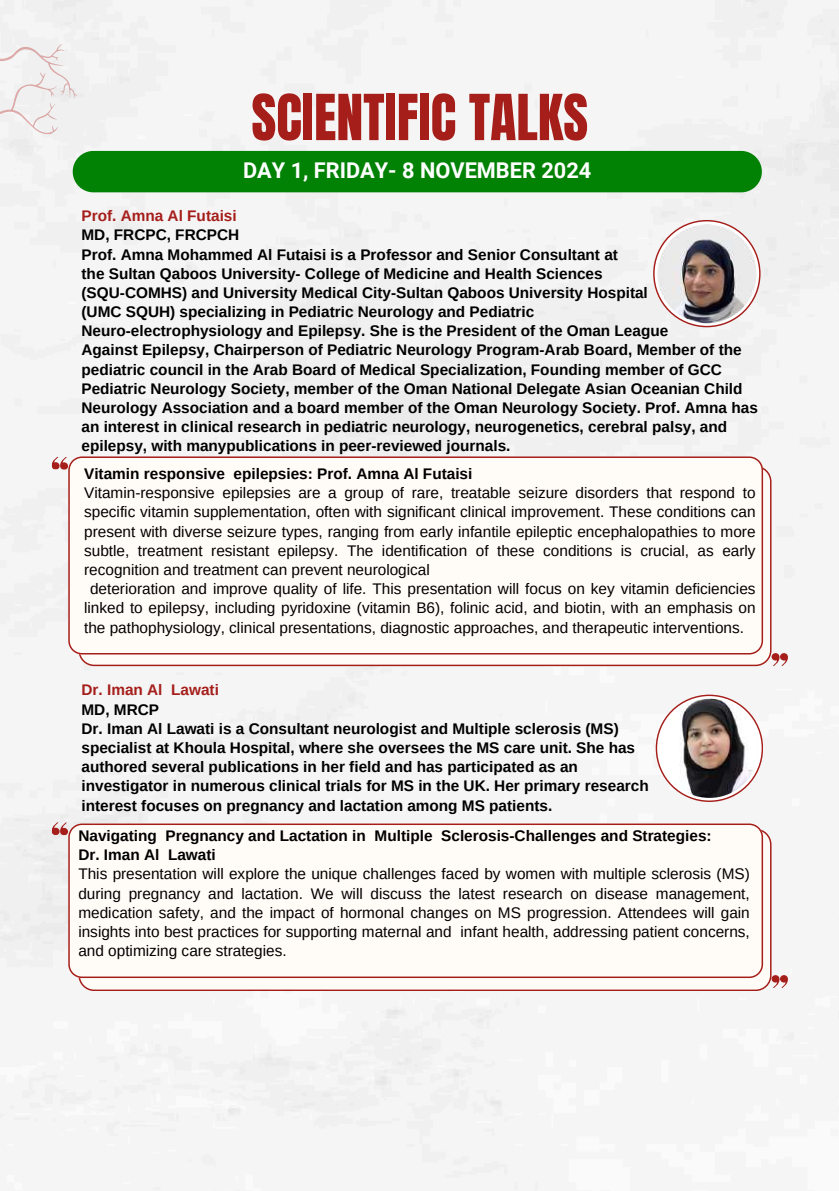
<style>
.page{position:relative;width:839px;height:1191px;background:#fff}
.page>*{position:absolute;margin:0;border:0;box-sizing:border-box;transform-origin:0 0}
.t1{font:54px "Anton";color:#a51e1a}
.t2{font:700 21.8px "Roboto";color:#fff}
.t3{font:700 15.4px/19.2px "Arimo";color:#000}
.t4{font:15.4px/19.2px "Arimo";color:#000;text-align:justify}
.t5{font:700 15.4px "Arimo";color:#a51e1a}
</style>
<div class="page">
<div style="left:0;top:0;width:838px;height:1191px;background:#f5f5f5"></div>
<div style="left:73px;top:151px;width:688px;height:41px;background:#028204"></div>
<svg style="left:78px;top:466px;width:693px;height:200px"></svg>
<svg style="left:68px;top:456px;width:695px;height:198px"></svg>
<svg style="left:51px;top:457px;width:17px;height:13px"></svg>
<svg style="left:771px;top:653px;width:17px;height:13px"></svg>
<svg style="left:78px;top:829px;width:693px;height:162px"></svg>
<svg style="left:68px;top:824px;width:695px;height:154px"></svg>
<svg style="left:51px;top:822px;width:17px;height:13px"></svg>
<svg style="left:771px;top:975px;width:17px;height:13px"></svg>
<svg style="left:653px;top:220px;width:107px;height:107px"></svg>
<svg style="left:654px;top:221px;width:105px;height:105px"></svg>
<img style="left:657px;top:224px;width:99px;height:99px;border-radius:50%">
<svg style="left:655px;top:695px;width:108px;height:107px"></svg>
<svg style="left:657px;top:696px;width:104px;height:105px"></svg>
<img style="left:659px;top:699px;width:100px;height:99px;border-radius:50%">
<svg style="left:0;top:35px;width:84px;height:103px"></svg>
<h1 class="t1" style="left:251px;top:79px;width:338px">SCIENTIFIC TALKS</h1>
<h2 class="t2" style="left:243px;top:158px;width:350px">DAY 1, FRIDAY- 8 NOVEMBER 2024</h2>
<p class="t5" style="left:81px;top:207px;width:157px">Prof. Amna Al Futaisi</p>
<p class="t3" style="left:81px;top:225px;width:677px">MD, FRCPC, FRCPCH<br>Prof. Amna Mohammed Al Futaisi is a Professor and Senior Consultant at<br>the Sultan Qaboos University- College of Medicine and Health Sciences<br>(SQU-COMHS) and University Medical City-Sultan Qaboos University Hospital<br>(UMC SQUH) specializing in Pediatric Neurology and Pediatric<br>Neuro-electrophysiology and Epilepsy. She is the President of the Oman League<br>Against Epilepsy, Chairperson of Pediatric Neurology Program-Arab Board, Member of the pediatric council in the Arab Board of Medical Specialization, Founding member of GCC Pediatric Neurology Society, member of the Oman National Delegate Asian Oceanian Child Neurology Association and a board member of the Oman Neurology Society. Prof. Amna has an interest in clinical research in pediatric neurology, neurogenetics, cerebral palsy, and epilepsy, with manypublications in peer-reviewed journals.</p>
<p class="t3" style="left:84px;top:464px;width:390px">Vitamin responsive epilepsies: Prof. Amna Al Futaisi</p>
<p class="t4" style="left:84px;top:483px;width:673px">Vitamin-responsive epilepsies are a group of rare, treatable seizure disorders that respond to</p>
<p class="t4" style="left:84px;top:502px;width:673px">specific vitamin supplementation, often with significant clinical improvement. These conditions can</p>
<p class="t4" style="left:84px;top:522px;width:673px">present with diverse seizure types, ranging from early infantile epileptic encephalopathies to more</p>
<p class="t4" style="left:84px;top:541px;width:673px">subtle, treatment resistant epilepsy. The identification of these conditions is crucial, as early</p>
<p class="t4" style="left:84px;top:560px;width:347px">recognition and treatment can prevent neurological</p>
<p class="t4" style="left:90px;top:579px;width:667px">deterioration and improve quality of life. This presentation will focus on key vitamin deficiencies</p>
<p class="t4" style="left:84px;top:598px;width:673px">linked to epilepsy, including pyridoxine (vitamin B6), folinic acid, and biotin, with an emphasis on</p>
<p class="t4" style="left:84px;top:618px;width:661px">the pathophysiology, clinical presentations, diagnostic approaches, and therapeutic interventions.</p>
<p class="t5" style="left:81px;top:681px;width:139px">Dr. Iman Al Lawati</p>
<p class="t3" style="left:81px;top:700px;width:568px">MD, MRCP<br>Dr. Iman Al Lawati is a Consultant neurologist and Multiple sclerosis (MS) specialist at Khoula Hospital, where she oversees the MS care unit. She has authored several publications in her field and has participated as an investigator in numerous clinical trials for MS in the UK. Her primary research interest focuses on pregnancy and lactation among MS patients.</p>
<p class="t3" style="left:78px;top:826px;width:634px">Navigating Pregnancy and Lactation in Multiple Sclerosis-Challenges and Strategies:<br>Dr. Iman Al Lawati</p>
<p class="t4" style="left:78px;top:864px;width:673px">This presentation will explore the unique challenges faced by women with multiple sclerosis (MS) during pregnancy and lactation. We will discuss the latest research on disease management, medication safety, and the impact of hormonal changes on MS progression. Attendees will gain insights into best practices for supporting maternal and infant health, addressing patient concerns, and optimizing care strategies.</p>
</div>
